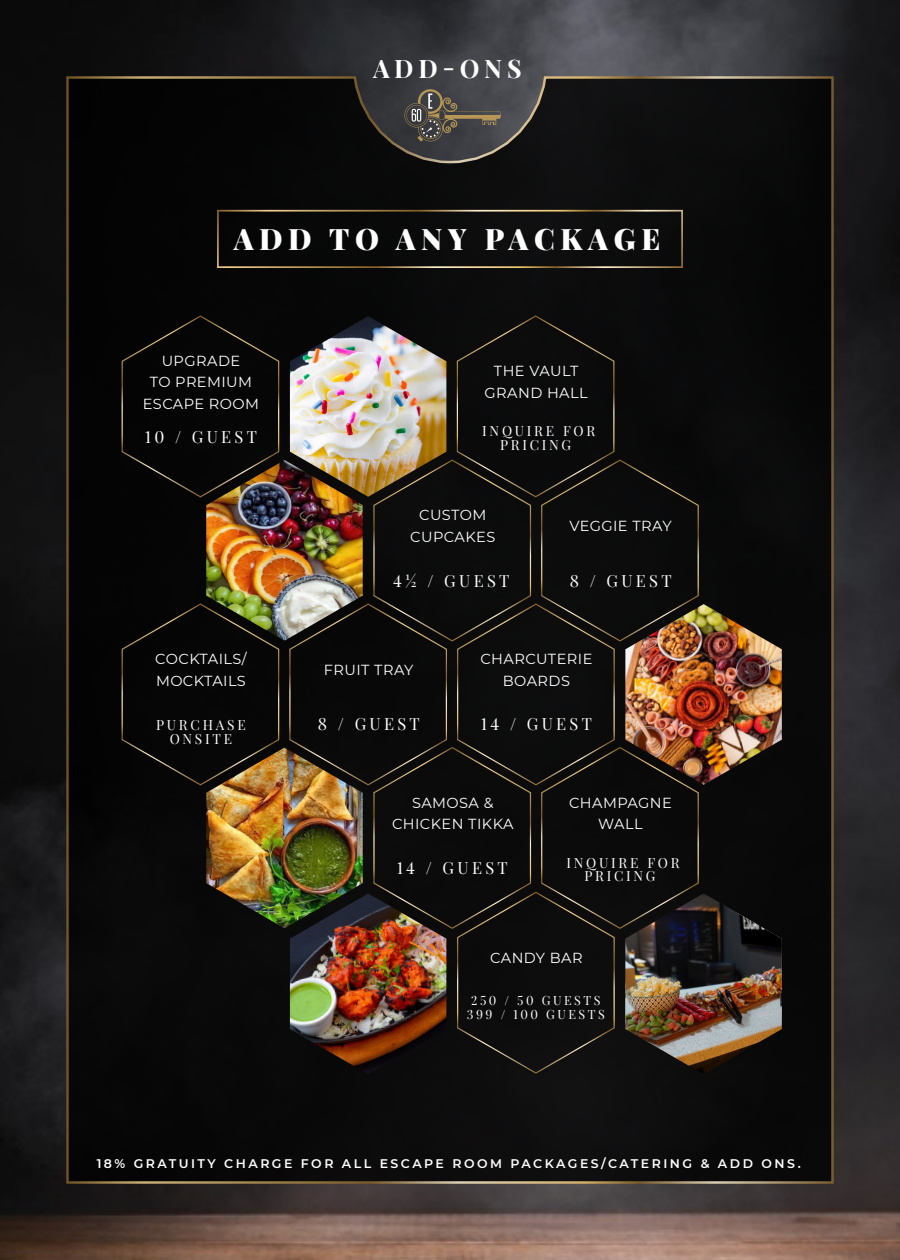
<style>
.page{position:relative;width:900px;height:1260px;background:#fff}
.page>*{position:absolute;margin:0;border:0;box-sizing:border-box;transform-origin:0 0}
.t1{font:900 29px "Playfair Display SC";letter-spacing:.19em;color:#fff}
.t2{font:700 25px "Playfair Display SC";letter-spacing:.19em;color:#fff}
.t3{font:16.5px "Playfair Display SC";letter-spacing:.2em;color:#fff}
.t4{font:14.5px/21.5px "Montserrat";letter-spacing:.03em;color:#fff;text-align:center}
.t5{font:13.75px/13.8px "Playfair Display SC";letter-spacing:.2em;color:#fff;text-align:center}
.t6{font:600 12.5px "Montserrat";letter-spacing:.2em;color:#fff}
.t7{font:12.5px/13.8px "Playfair Display SC";letter-spacing:.2em;color:#fff;text-align:center}
</style>
<div class="page">
<img style="left:0;top:0;width:900px;height:1260px">
<div style="left:66px;top:76px;width:768px;height:1108px;background:#09090a"></div>
<div style="left:121px;top:315px;width:159px;height:183px;background:#050506"></div>
<div style="left:121px;top:603px;width:159px;height:183px;background:#060606"></div>
<div style="left:288px;top:315px;width:411px;height:759px;background:#0b0b0c"></div>
<img style="left:290px;top:316px;width:156px;height:181px">
<img style="left:206px;top:748px;width:157px;height:180px">
<img style="left:206px;top:460px;width:157px;height:181px">
<img style="left:290px;top:893px;width:156px;height:181px">
<img style="left:625px;top:893px;width:157px;height:181px">
<img style="left:625px;top:604px;width:157px;height:181px">
<svg style="left:404px;top:89px;width:97px;height:53px"></svg>
<h2 class="t2" style="left:373px;top:53px;width:150px">ADD-ONS</h2>
<h1 class="t1" style="left:234px;top:222px;width:428px">ADD TO ANY PACKAGE</h1>
<p class="t4" style="left:143px;top:349px;width:118px">UPGRADE<br>TO PREMIUM<br>ESCAPE ROOM</p>
<p class="t3" style="left:145px;top:427px;width:113px">10 / GUEST</p>
<p class="t4" style="left:155px;top:648px;width:93px;text-align:left">COCKTAILS/<br>MOCKTAILS</p>
<p class="t5" style="left:156px;top:718px;width:91px">PURCHASE<br>ONSITE</p>
<p class="t4" style="left:485px;top:360px;width:105px">THE VAULT<br>GRAND HALL</p>
<p class="t5" style="left:482px;top:424px;width:115px">INQUIRE FOR<br>PRICING</p>
<p class="t4" style="left:410px;top:504px;width:87px">CUSTOM<br>CUPCAKES</p>
<p class="t3" style="left:393px;top:571px;width:118px">4½ / GUEST</p>
<p class="t4" style="left:569px;top:515px;width:104px">VEGGIE TRAY</p>
<p class="t3" style="left:570px;top:571px;width:103px">8 / GUEST</p>
<p class="t4" style="left:324px;top:659px;width:91px">FRUIT TRAY</p>
<p class="t3" style="left:318px;top:714px;width:103px">8 / GUEST</p>
<p class="t4" style="left:480px;top:648px;width:114px">CHARCUTERIE<br>BOARDS</p>
<p class="t3" style="left:481px;top:714px;width:112px">14 / GUEST</p>
<p class="t4" style="left:392px;top:791px;width:123px">SAMOSA &amp;<br>CHICKEN TIKKA</p>
<p class="t3" style="left:397px;top:858px;width:112px">14 / GUEST</p>
<p class="t4" style="left:569px;top:791px;width:104px">CHAMPAGNE<br>WALL</p>
<p class="t5" style="left:567px;top:856px;width:115px">INQUIRE FOR<br>PRICING</p>
<p class="t4" style="left:490px;top:947px;width:94px">CANDY BAR</p>
<p class="t7" style="left:467px;top:994px;width:139px">250 / 50 GUESTS<br>399 / 100 GUESTS</p>
<p class="t6" style="left:97px;top:1155px;width:706px">18% GRATUITY CHARGE FOR ALL ESCAPE ROOM PACKAGES/CATERING &amp; ADD ONS.</p>
</div>
